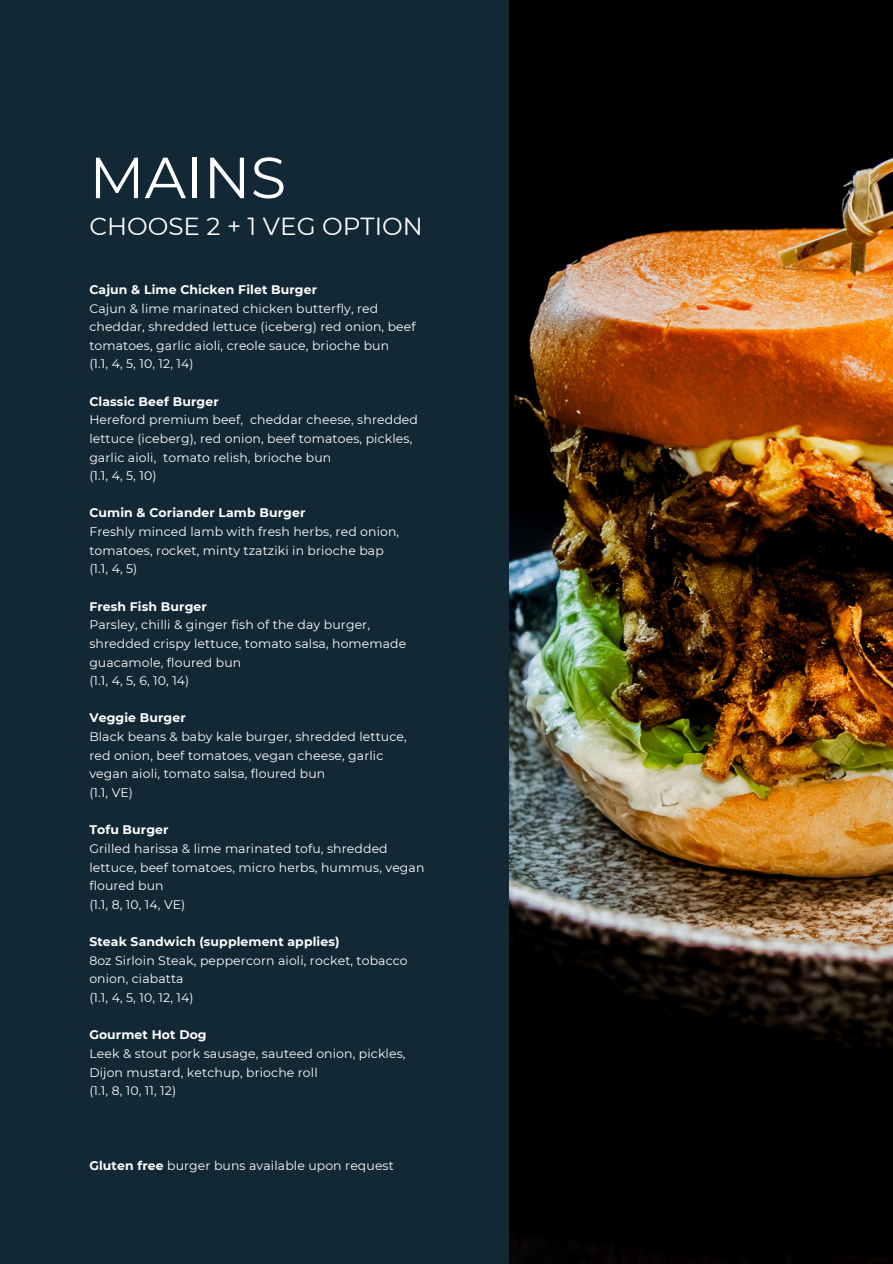
<style>
.page{position:relative;width:893px;height:1264px;background:#fff}
.page>*{position:absolute;margin:0;border:0;box-sizing:border-box;transform-origin:0 0}
.t1{font:57.9px "Montserrat";color:#fff}
.t2{font:24.6px "Montserrat";color:#fff}
.t3{font:12.45px/18.6px "Montserrat";letter-spacing:.01em;color:#fff}
.t4{font:700 12.45px "Montserrat";letter-spacing:.01em;color:#fff}
.s1{font-weight:700}
</style>
<div class="page">
<div style="left:0;top:0;width:892px;height:1263px;background:#122834"></div>
<img style="left:509px;top:0;width:383px;height:1263px">
<h1 class="t1" style="left:89px;top:142px;width:198px">MAINS</h1>
<h2 class="t2" style="left:89px;top:211px;width:335px">CHOOSE 2 + 1 VEG OPTION</h2>
<p class="t4" style="left:89px;top:282px;width:229px">Cajun &amp; Lime Chicken Filet Burger</p>
<p class="t3" style="left:89px;top:299px;width:328px">Cajun &amp; lime marinated chicken butterfly, red cheddar, shredded lettuce (iceberg) red onion, beef tomatoes, garlic aioli, creole sauce, brioche bun<br>(1.1, 4, 5, 10, 12, 14)</p>
<p class="t4" style="left:89px;top:393px;width:131px">Classic Beef Burger</p>
<p class="t3" style="left:89px;top:410px;width:330px">Hereford premium beef, cheddar cheese, shredded lettuce (iceberg), red onion, beef tomatoes, pickles, garlic aioli, tomato relish, brioche bun<br>(1.1, 4, 5, 10)</p>
<p class="t4" style="left:89px;top:505px;width:217px">Cumin &amp; Coriander Lamb Burger</p>
<p class="t3" style="left:89px;top:522px;width:311px">Freshly minced lamb with fresh herbs, red onion, tomatoes, rocket, minty tzatziki in brioche bap (1.1, 4, 5)</p>
<p class="t4" style="left:89px;top:598px;width:119px">Fresh Fish Burger</p>
<p class="t3" style="left:89px;top:615px;width:318px">Parsley, chilli &amp; ginger fish of the day burger, shredded crispy lettuce, tomato salsa, homemade guacamole, floured bun<br>(1.1, 4, 5, 6, 10, 14)</p>
<p class="t4" style="left:89px;top:710px;width:98px">Veggie Burger</p>
<p class="t3" style="left:89px;top:727px;width:319px">Black beans &amp; baby kale burger, shredded lettuce, red onion, beef tomatoes, vegan cheese, garlic vegan aioli, tomato salsa, floured bun<br>(1.1, VE)</p>
<p class="t4" style="left:89px;top:822px;width:81px">Tofu Burger</p>
<p class="t3" style="left:89px;top:839px;width:336px">Grilled harissa &amp; lime marinated tofu, shredded lettuce, beef tomatoes, micro herbs, hummus, vegan floured bun<br>(1.1, 8, 10, 14, VE)</p>
<p class="t4" style="left:89px;top:934px;width:252px">Steak Sandwich (supplement applies)</p>
<p class="t3" style="left:89px;top:950px;width:320px">8oz Sirloin Steak, peppercorn aioli, rocket, tobacco onion, ciabatta<br>(1.1, 4, 5, 10, 12, 14)</p>
<p class="t4" style="left:89px;top:1027px;width:119px">Gourmet Hot Dog</p>
<p class="t3" style="left:89px;top:1044px;width:318px">Leek &amp; stout pork sausage, sauteed onion, pickles,<br>Dijon mustard, ketchup, brioche roll<br>(1.1, 8, 10, 11, 12)</p>
<p class="t3" style="left:89px;top:1155px;width:306px"><span class="s1">Gluten free</span> burger buns available upon request</p>
</div>
